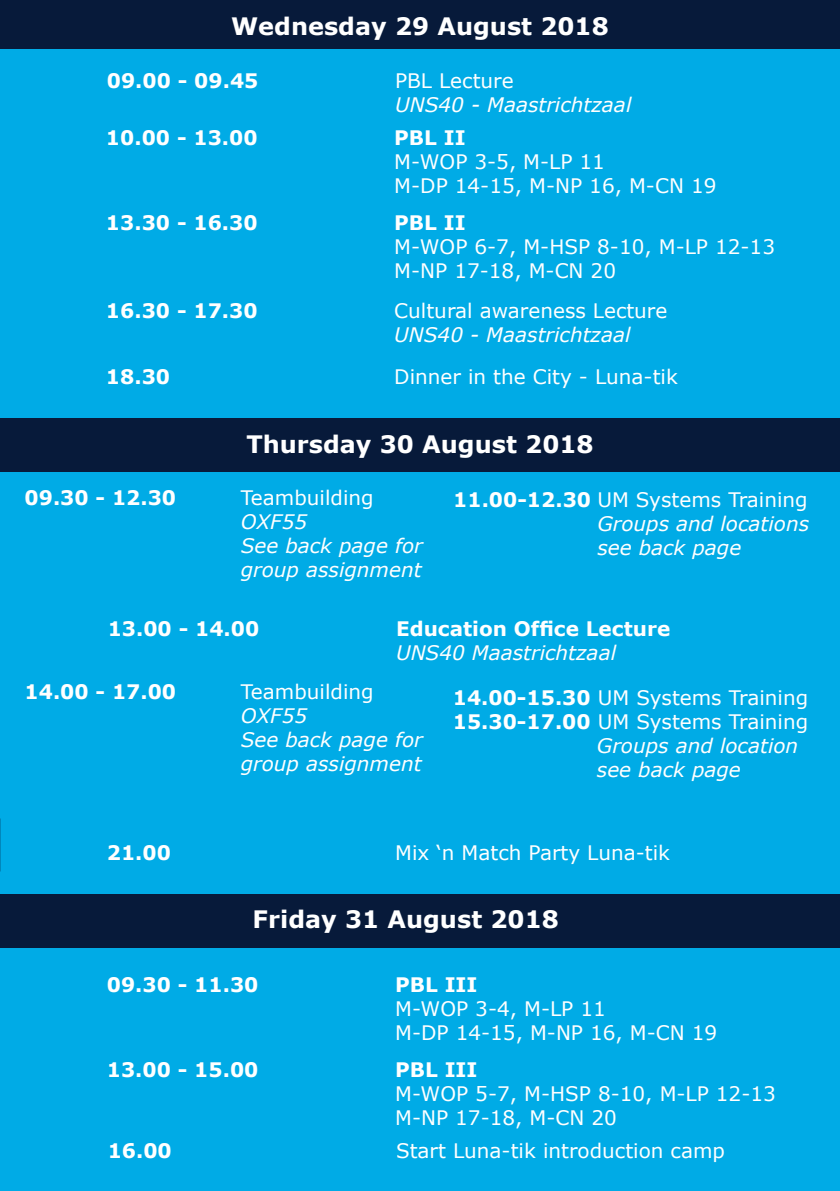
<style>
.page{position:relative;width:840px;height:1191px;background:#fff}
.page>*{position:absolute;margin:0;border:0;box-sizing:border-box;transform-origin:0 0}
.t1{font:700 24px "Verdana";color:#fff}
.t2{font:20px/24px "Verdana";color:#fff}
.t3{font:italic 20px/24px "Verdana";color:#fff}
.t4{font:700 20px "Verdana";color:#fff}
.s1{font-style:normal}
.s2{font-style:italic}
.s3{font-weight:700}
</style>
<div class="page">
<div style="left:0;top:48px;width:839px;height:1143px;background:#00abe6"></div>
<div style="left:0;top:0;width:839px;height:48px;background:#071a3a"></div>
<div style="left:0;top:418px;width:839px;height:54px;background:#071a3a"></div>
<div style="left:0;top:894px;width:839px;height:54px;background:#071a3a"></div>
<p class="t1" style="left:231px;top:10px;width:379px">Wednesday 29 August 2018</p>
<p class="t4" style="left:107px;top:67px;width:153px">09.00 - 09.45</p>
<p class="t3" style="left:395px;top:69px;width:238px"><span class="s1">PBL Lecture<br></span>UNS40 - Maastrichtzaal</p>
<p class="t4" style="left:106px;top:124px;width:153px">10.00 - 13.00</p>
<p class="t4" style="left:394px;top:124px;width:73px">PBL II</p>
<p class="t2" style="left:394px;top:150px;width:212px">M-WOP 3-5, M-LP 11</p>
<p class="t2" style="left:394px;top:174px;width:323px">M-DP 14-15, M-NP 16, M-CN 19</p>
<p class="t4" style="left:106px;top:209px;width:153px">13.30 - 16.30</p>
<p class="t4" style="left:394px;top:209px;width:73px">PBL II</p>
<p class="t2" style="left:394px;top:235px;width:382px">M-WOP 6-7, M-HSP 8-10, M-LP 12-13</p>
<p class="t2" style="left:394px;top:259px;width:223px">M-NP 17-18, M-CN 20</p>
<p class="t4" style="left:106px;top:298px;width:153px">16.30 - 17.30</p>
<p class="t2" style="left:394px;top:299px;width:274px">Cultural awareness Lecture<br><span class="s2">UNS40 - Maastrichtzaal</span></p>
<p class="t4" style="left:106px;top:363px;width:66px">18.30</p>
<p class="t2" style="left:394px;top:364px;width:285px">Dinner in the City - Luna-tik</p>
<p class="t1" style="left:246px;top:428px;width:348px">Thursday 30 August 2018</p>
<p class="t4" style="left:25px;top:485px;width:153px">09.30 - 12.30</p>
<p class="t2" style="left:241px;top:486px;width:134px">Teambuilding<br><span class="s2">OXF55</span></p>
<p class="t3" style="left:241px;top:534px;width:183px">See back page for group assignment</p>
<p class="t2" style="left:453px;top:487px;width:356px"><span class="s3">11.00-12.30</span> UM Systems Training</p>
<p class="t3" style="left:597px;top:511px;width:213px">Groups and locations see back page</p>
<p class="t4" style="left:108px;top:616px;width:153px">13.00 - 14.00</p>
<p class="t4" style="left:396px;top:616px;width:276px">Education Office Lecture</p>
<p class="t3" style="left:396px;top:641px;width:221px">UNS40 Maastrichtzaal</p>
<p class="t4" style="left:25px;top:678px;width:153px">14.00 - 17.00</p>
<p class="t2" style="left:241px;top:679px;width:134px">Teambuilding<br><span class="s2">OXF55</span></p>
<p class="t3" style="left:241px;top:727px;width:183px">See back page for group assignment</p>
<p class="t2" style="left:452px;top:685px;width:357px"><span class="s3">14.00-15.30</span> UM Systems Training</p>
<p class="t2" style="left:452px;top:709px;width:357px"><span class="s3">15.30-17.00</span> UM Systems Training</p>
<p class="t3" style="left:596px;top:733px;width:203px">Groups and location</p>
<p class="t3" style="left:596px;top:757px;width:145px">see back page</p>
<p class="t4" style="left:107px;top:840px;width:66px">21.00</p>
<p class="t2" style="left:395px;top:841px;width:276px">Mix ‘n Match Party Luna-tik</p>
<p class="t1" style="left:252px;top:904px;width:307px">Friday 31 August 2018</p>
<p class="t4" style="left:107px;top:971px;width:153px">09.30 - 11.30</p>
<p class="t4" style="left:395px;top:971px;width:84px">PBL III</p>
<p class="t2" style="left:395px;top:997px;width:212px">M-WOP 3-4, M-LP 11</p>
<p class="t2" style="left:395px;top:1021px;width:323px">M-DP 14-15, M-NP 16, M-CN 19</p>
<p class="t4" style="left:107px;top:1056px;width:153px">13.00 - 15.00</p>
<p class="t4" style="left:395px;top:1056px;width:84px">PBL III</p>
<p class="t2" style="left:395px;top:1082px;width:382px">M-WOP 5-7, M-HSP 8-10, M-LP 12-13</p>
<p class="t2" style="left:395px;top:1106px;width:223px">M-NP 17-18, M-CN 20</p>
<p class="t4" style="left:108px;top:1137px;width:66px">16.00</p>
<p class="t2" style="left:396px;top:1139px;width:330px">Start Luna-tik introduction camp</p>
</div>
